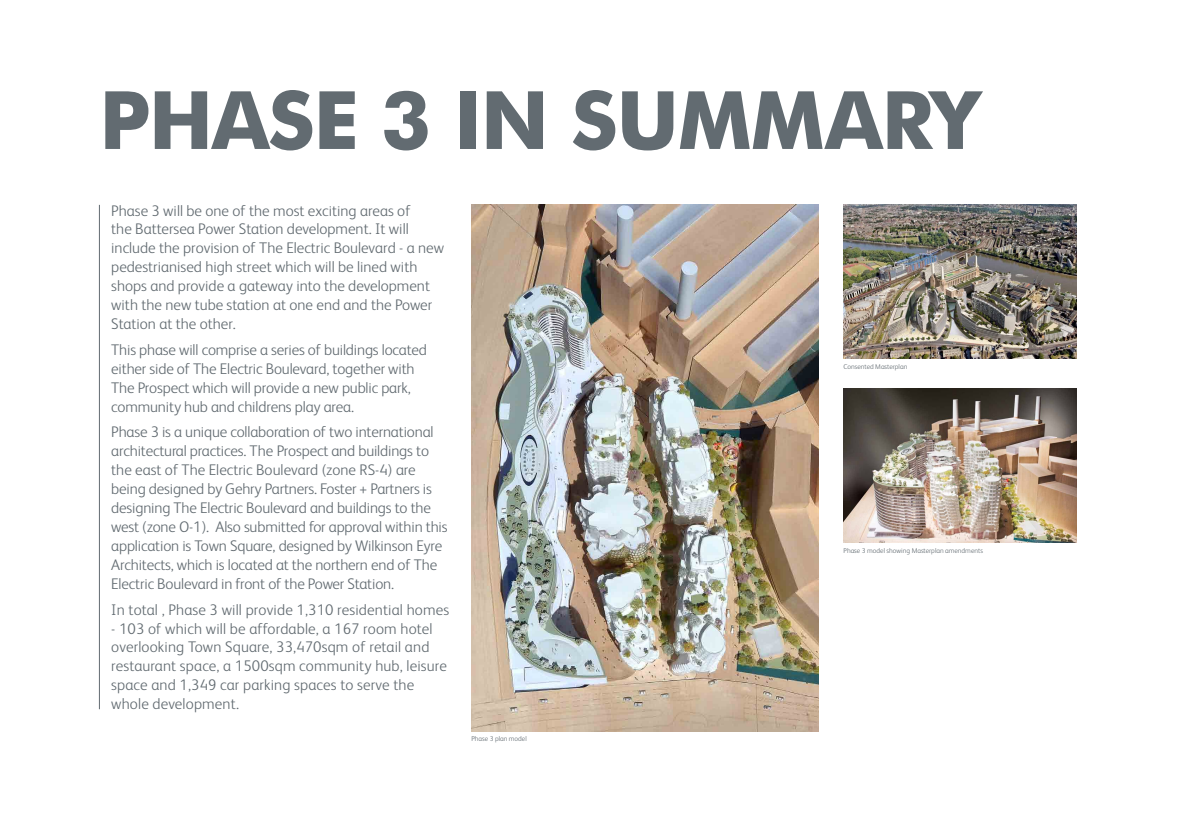
<style>
.page{position:relative;width:1180px;height:835px;background:#fff}
.page>*{position:absolute;margin:0;border:0;box-sizing:border-box;transform-origin:0 0}
.t1{font:700 80.5px "Futura BT";letter-spacing:-.02em;color:#626b71}
.t2{font:300 15.4px/18.9px "FS Albert";letter-spacing:-.01em;color:#626b71}
.t3{font:300 15.4px/18.9px "FS Albert";letter-spacing:.01em;color:#626b71}
.t4{font:300 7px "FS Albert";color:#626b71}
</style>
<div class="page">
<hr style="left:99px;top:205px;width:1px;height:504px;background:#626b71">
<img style="left:471px;top:204px;width:348px;height:527px">
<img style="left:843px;top:204px;width:233px;height:154px">
<img style="left:843px;top:388px;width:233px;height:154px">
<h1 class="t1" style="left:99px;top:71px;width:882px">PHASE 3 IN SUMMARY</h1>
<p class="t2" style="left:111px;top:201px;width:334px">Phase 3 will be one of the most exciting areas of<br>the Battersea Power Station development. It will include the provision of The Electric Boulevard - a new pedestrianised high street which will be lined with shops and provide a gateway into the development with the new tube station at one end and the Power Station at the other.</p>
<p class="t2" style="left:111px;top:340px;width:317px">This phase will comprise a series of buildings located either side of The Electric Boulevard, together with The Prospect which will provide a new public park, community hub and childrens play area.</p>
<p class="t2" style="left:111px;top:422px;width:338px">Phase 3 is a unique collaboration of two international architectural practices. The Prospect and buildings to the east of The Electric Boulevard (zone RS-4) are being designed by Gehry Partners. Foster + Partners is designing The Electric Boulevard and buildings to the west (zone O-1). Also submitted for approval within this application is Town Square, designed by Wilkinson Eyre Architects, which is located at the northern end of The Electric Boulevard in front of the Power Station.</p>
<p class="t3" style="left:111px;top:599px;width:339px">In total , Phase 3 will provide 1,310 residential homes</p>
<p class="t3" style="left:111px;top:618px;width:337px">- 103 of which will be affordable, a 167 room hotel overlooking Town Square, 33,470sqm of retail and restaurant space, a 1500sqm community hub, leisure space and 1,349 car parking spaces to serve the whole development.</p>
<p class="t4" style="left:471px;top:734px;width:57px">Phase 3 plan model</p>
<p class="t4" style="left:843px;top:362px;width:65px">Consented Masterplan</p>
<p class="t4" style="left:843px;top:546px;width:141px">Phase 3 model showing Masterplan amendments</p>
</div>
